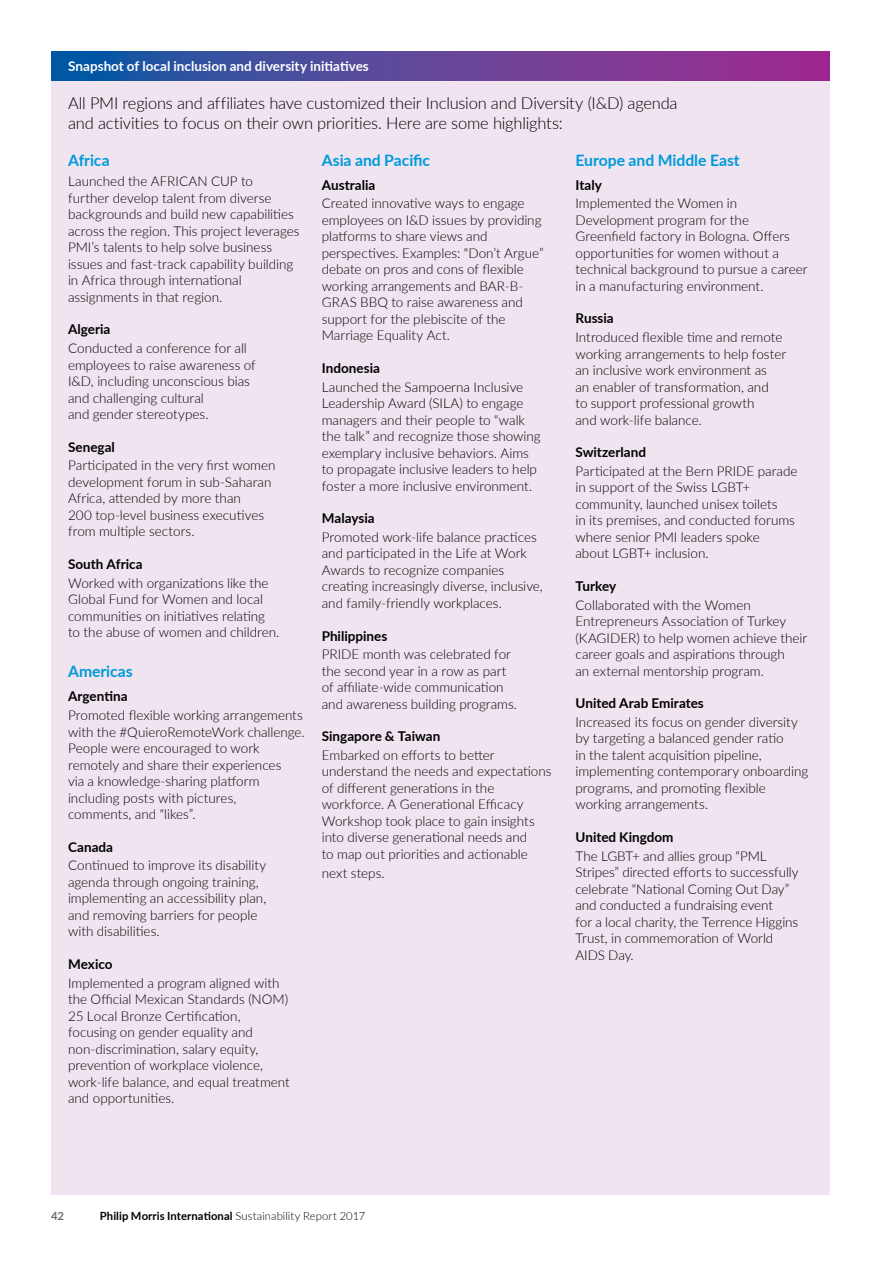
<style>
.page{position:relative;width:893px;height:1263px;background:#fff}
.page>*{position:absolute;margin:0;border:0;box-sizing:border-box;transform-origin:0 0}
.t1{font:300 16.5px/19.5px "Lato";letter-spacing:-.01em;color:#000}
.t2{font:700 15.75px "Lato";letter-spacing:-.005em;color:#009ada}
.t3{font:300 13.5px/16.5px "Lato";color:#000}
.t4{font:700 13.5px "Lato";color:#000}
.t5{font:700 13.5px "Lato";color:#fff}
.t6{font:700 11.25px "Lato";letter-spacing:.01em;color:#000}
.t7{font:700 11.25px "Lato";color:#6d6e71}
.s1{font-weight:300}
</style>
<div class="page">
<div style="left:51px;top:51px;width:778px;height:1144px;background:#efe4f0"></div>
<svg style="left:51px;top:51px;width:778px;height:30px;background:#5d4499"></svg>
<p class="t5" style="left:68px;top:56px;width:302px">Snapshot of local inclusion and diversity initiatives</p>
<p class="t1" style="left:68px;top:93px;width:611px">All PMI regions and affiliates have customized their Inclusion and Diversity (I&amp;D) agenda and activities to focus on their own priorities. Here are some highlights:</p>
<p class="t2" style="left:68px;top:148px;width:43px">Africa</p>
<p class="t3" style="left:68px;top:173px;width:233px">Launched the AFRICAN CUP to<br>further develop talent from diverse backgrounds and build new capabilities across the region. This project leverages PMI’s talents to help solve business issues and fast-track capability building in Africa through international assignments in that region.</p>
<p class="t4" style="left:68px;top:320px;width:44px">Algeria</p>
<p class="t3" style="left:68px;top:339px;width:189px">Conducted a conference for all employees to raise awareness of<br>I&amp;D, including unconscious bias and challenging cultural<br>and gender stereotypes.</p>
<p class="t4" style="left:68px;top:437px;width:48px">Senegal</p>
<p class="t3" style="left:68px;top:457px;width:209px">Participated in the very first women development forum in sub-Saharan<br>Africa, attended by more than<br>200 top-level business executives from multiple sectors.</p>
<p class="t4" style="left:68px;top:554px;width:76px">South Africa</p>
<p class="t3" style="left:68px;top:574px;width:213px">Worked with organizations like the Global Fund for Women and local communities on initiatives relating to the abuse of women and children.</p>
<p class="t2" style="left:68px;top:660px;width:66px">Americas</p>
<p class="t4" style="left:68px;top:686px;width:61px">Argentina</p>
<p class="t3" style="left:68px;top:706px;width:238px">Promoted flexible working arrangements with the #QuieroRemoteWork challenge.<br>People were encouraged to work remotely and share their experiences<br>via a knowledge-sharing platform including posts with pictures,<br>comments, and “likes”.</p>
<p class="t4" style="left:68px;top:837px;width:47px">Canada</p>
<p class="t3" style="left:68px;top:857px;width:200px">Continued to improve its disability agenda through ongoing training, implementing an accessibility plan, and removing barriers for people with disabilities.</p>
<p class="t4" style="left:68px;top:954px;width:46px">Mexico</p>
<p class="t3" style="left:68px;top:974px;width:223px">Implemented a program aligned with the Official Mexican Standards (NOM)<br>25 Local Bronze Certification, focusing on gender equality and non‑discrimination, salary equity, prevention of workplace violence, work-life balance, and equal treatment and opportunities.</p>
<p class="t2" style="left:322px;top:148px;width:110px">Asia and Pacific</p>
<p class="t4" style="left:322px;top:175px;width:55px">Australia</p>
<p class="t3" style="left:322px;top:195px;width:223px">Created innovative ways to engage employees on I&amp;D issues by providing platforms to share views and perspectives. Examples: “Don’t Argue” debate on pros and cons of flexible working arrangements and BAR-B-<br>GRAS BBQ to raise awareness and support for the plebiscite of the<br>Marriage Equality Act.</p>
<p class="t4" style="left:322px;top:358px;width:60px">Indonesia</p>
<p class="t3" style="left:322px;top:378px;width:221px">Launched the Sampoerna Inclusive Leadership Award (SILA) to engage managers and their people to “walk the talk” and recognize those showing exemplary inclusive behaviors. Aims to propagate inclusive leaders to help foster a more inclusive environment.</p>
<p class="t4" style="left:322px;top:508px;width:54px">Malaysia</p>
<p class="t3" style="left:322px;top:528px;width:223px">Promoted work-life balance practices and participated in the Life at Work Awards to recognize companies creating increasingly diverse, inclusive, and family-friendly workplaces.</p>
<p class="t4" style="left:322px;top:626px;width:67px">Philippines</p>
<p class="t3" style="left:322px;top:646px;width:197px">PRIDE month was celebrated for the second year in a row as part of affiliate‑wide communication and awareness building programs.</p>
<p class="t4" style="left:322px;top:726px;width:120px">Singapore &amp; Taiwan</p>
<p class="t3" style="left:322px;top:746px;width:231px">Embarked on efforts to better understand the needs and expectations of different generations in the workforce. A Generational Efficacy Workshop took place to gain insights into diverse generational needs and<br>to map out priorities and actionable</p>
<p class="t3" style="left:322px;top:864px;width:64px">next steps.</p>
<p class="t2" style="left:575px;top:148px;width:166px">Europe and Middle East</p>
<p class="t4" style="left:575px;top:175px;width:28px">Italy</p>
<p class="t3" style="left:575px;top:195px;width:234px">Implemented the Women in Development program for the Greenfield factory in Bologna. Offers opportunities for women without a technical background to pursue a career in a manufacturing environment.</p>
<p class="t4" style="left:575px;top:309px;width:40px">Russia</p>
<p class="t3" style="left:575px;top:328px;width:212px">Introduced flexible time and remote working arrangements to help foster an inclusive work environment as<br>an enabler of transformation, and<br>to support professional growth<br>and work-life balance.</p>
<p class="t4" style="left:575px;top:442px;width:72px">Switzerland</p>
<p class="t3" style="left:575px;top:462px;width:224px">Participated at the Bern PRIDE parade in support of the Swiss LGBT+ community, launched unisex toilets<br>in its premises, and conducted forums where senior PMI leaders spoke<br>about LGBT+ inclusion.</p>
<p class="t4" style="left:575px;top:576px;width:42px">Turkey</p>
<p class="t3" style="left:575px;top:596px;width:233px">Collaborated with the Women Entrepreneurs Association of Turkey (KAGIDER) to help women achieve their career goals and aspirations through<br>an external mentorship program.</p>
<p class="t4" style="left:575px;top:693px;width:130px">United Arab Emirates</p>
<p class="t3" style="left:575px;top:713px;width:234px">Increased its focus on gender diversity by targeting a balanced gender ratio<br>in the talent acquisition pipeline, implementing contemporary onboarding programs, and promoting flexible working arrangements.</p>
<p class="t4" style="left:575px;top:827px;width:100px">United Kingdom</p>
<p class="t3" style="left:575px;top:847px;width:225px">The LGBT+ and allies group “PML<br>Stripes” directed efforts to successfully celebrate “National Coming Out Day” and conducted a fundraising event<br>for a local charity, the Terrence Higgins<br>Trust, in commemoration of World<br>AIDS Day.</p>
<p class="t7" style="left:51px;top:1208px;width:14px">42</p>
<p class="t6" style="left:100px;top:1208px;width:267px">Philip Morris International <span class="s1">Sustainability Report 2017</span></p>
</div>
